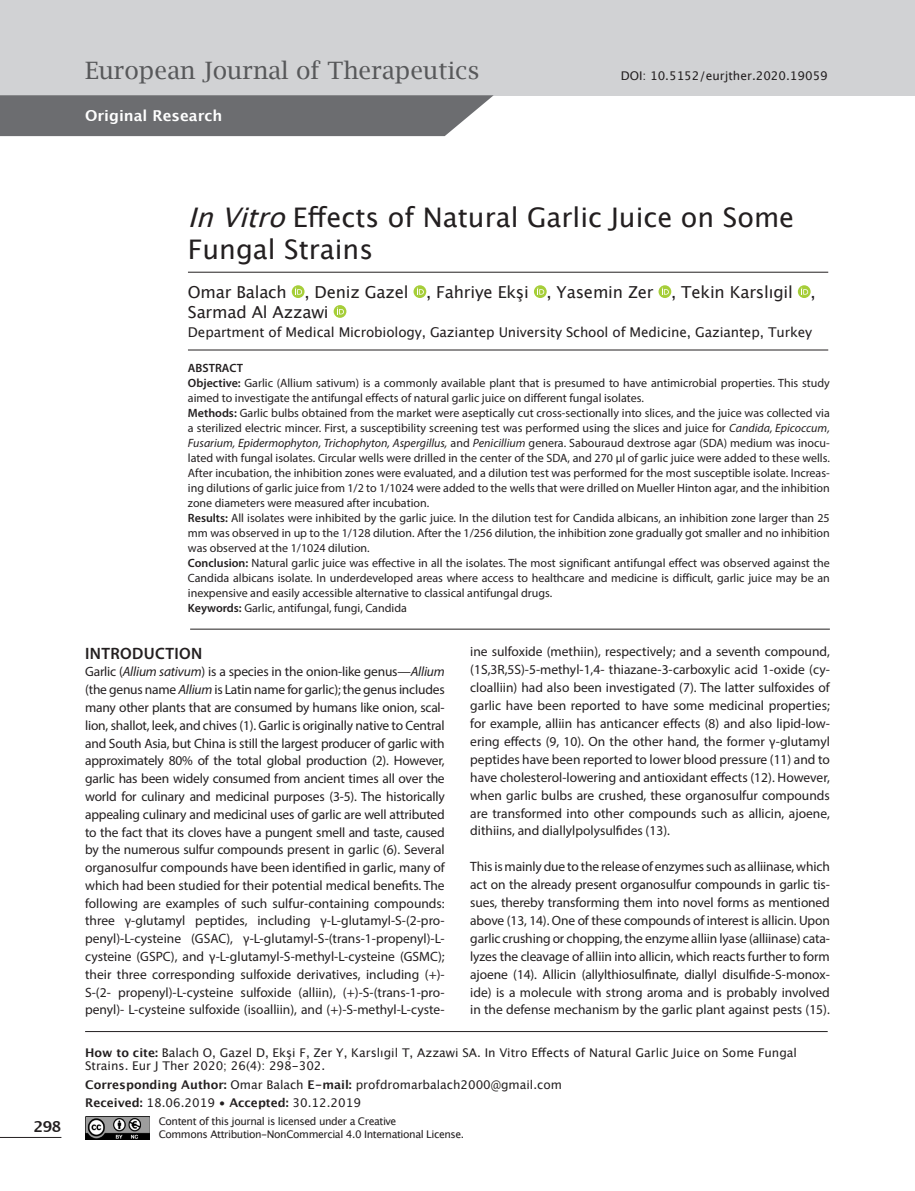
<style>
.page{position:relative;width:915px;height:1191px;background:#fff}
.page>*{position:absolute;margin:0;border:0;box-sizing:border-box;transform-origin:0 0}
.t1{font:27px/32.4px "Lucida Grande";color:#231f20}
.t2{font:24px "Lucida Bright";color:#57585a}
.t3{font:16.5px/19.8px "Lucida Grande";letter-spacing:-.01em;color:#231f20}
.t4{font:600 16.5px "Myriad Pro";letter-spacing:.02em;color:#231f20}
.t5{font:700 15px "Lucida Grande";color:#fff}
.t6{font:700 15px "Lucida Grande";color:#231f20}
.t7{font:13.5px/17.9px "Myriad Pro";color:#231f20;text-align:justify}
.t8{font:13.5px "Lucida Grande";letter-spacing:-.01em;color:#231f20}
.t9{font:12px/15px "Myriad Pro";color:#231f20;text-align:justify}
.t10{font:12px/13.5px "Lucida Grande";color:#231f20}
.t11{font:600 12px "Myriad Pro";color:#231f20}
.t12{font:10.5px/12.6px "Lucida Grande";letter-spacing:-.04em;color:#231f20}
.s1{font-style:italic}
.s2{font-weight:600}
.s3{font-weight:700}
</style>
<div class="page">
<div style="left:0;top:0;width:914px;height:95px;background:#d1d2d4"></div>
<div style="left:292px;top:285px;width:12px;height:13px;background:#a6ce39;border-radius:50%"></div>
<svg style="left:295px;top:288px;width:7px;height:7px"></svg>
<svg style="left:413px;top:285px;width:13px;height:13px"></svg>
<svg style="left:417px;top:288px;width:6px;height:7px"></svg>
<svg style="left:533px;top:285px;width:13px;height:13px"></svg>
<svg style="left:537px;top:288px;width:7px;height:7px"></svg>
<svg style="left:658px;top:285px;width:13px;height:13px"></svg>
<svg style="left:661px;top:288px;width:7px;height:7px"></svg>
<svg style="left:797px;top:285px;width:13px;height:13px"></svg>
<svg style="left:801px;top:288px;width:6px;height:7px"></svg>
<svg style="left:333px;top:305px;width:13px;height:13px"></svg>
<svg style="left:337px;top:307px;width:7px;height:7px"></svg>
<hr style="left:188px;top:272px;width:640px;height:1px;background:#231f20">
<hr style="left:188px;top:350px;width:640px;height:1px;background:#231f20">
<hr style="left:85px;top:1031px;width:742px;height:1px;background:#231f20">
<svg style="left:0;top:95px;width:493px;height:41px;background:#737477"></svg>
<hr style="left:0;top:1137px;width:61px;height:1px;background:#231f20">
<hr style="left:190px;top:629px;width:639px;height:1px;background:#231f20">
<img style="left:85px;top:1117px;width:65px;height:22px">
<p class="t2" style="left:85px;top:57px;width:395px">European Journal of Therapeutics</p>
<p class="t10" style="left:620px;top:69px;width:208px">DOI: 10.5152/eurjther.2020.19059</p>
<p class="t5" style="left:85px;top:103px;width:139px">Original Research</p>
<p class="t6" style="left:33px;top:1114px;width:29px">298</p>
<p class="t1" style="left:188px;top:201px;width:607px"><span class="s1">InVitro</span>Effects of Natural Garlic Juice on Some<br>Fungal Strains</p>
<p class="t3" style="left:188px;top:282px;width:629px">Omar Balach , Deniz Gazel , Fahriye Ekşi , Yasemin Zer , Tekin Karslıgil ,<br>Sarmad Al Azzawi</p>
<p class="t8" style="left:188px;top:324px;width:625px">Department of Medical Microbiology, Gaziantep University School of Medicine, Gaziantep, Turkey</p>
<p class="t11" style="left:188px;top:360px;width:56px">ABSTRACT</p>
<p class="t9" style="left:188px;top:375px;width:643px"><span class="s2">Objective:</span> Garlic (Allium sativum) is a commonly available plant that is presumed to have antimicrobial properties. This study aimed to investigate the antifungal effects of natural garlic juice on different fungal isolates.</p>
<p class="t9" style="left:188px;top:405px;width:643px"><span class="s2">Methods:</span> Garlic bulbs obtained from the market were aseptically cut cross-sectionally into slices, and the juice was collected via a sterilized electric mincer. First, a susceptibility screening test was performed using the slices and juice for <span class="s1">Candida, Epicoccum, Fusarium, Epidermophyton, Trichophyton, Aspergillus,</span> and <span class="s1">Penicillium</span> genera. Sabouraud dextrose agar (SDA) medium was inocu&shy;lated with fungal isolates. Circular wells were drilled in the center of the SDA, and 270 μl of garlic juice were added to these wells.<br>After incubation, the inhibition zones were evaluated, and a dilution test was performed for the most susceptible isolate. Increas&shy;ing dilutions of garlic juice from 1/2 to 1/1024 were added to the wells that were drilled on Mueller Hinton agar, and the inhibition zone diameters were measured after incubation.</p>
<p class="t9" style="left:188px;top:510px;width:643px"><span class="s2">Results:</span> All isolates were inhibited by the garlic juice. In the dilution test for Candida albicans, an inhibition zone larger than 25 mm was observed in up to the 1/128 dilution. After the 1/256 dilution, the inhibition zone gradually got smaller and no inhibition was observed at the 1/1024 dilution.</p>
<p class="t9" style="left:188px;top:555px;width:643px"><span class="s2">Conclusion:</span> Natural garlic juice was effective in all the isolates. The most significant antifungal effect was observed against the Candida albicans isolate. In underdeveloped areas where access to healthcare and medicine is difficult, garlic juice may be an inexpensive and easily accessible alternative to classical antifungal drugs.</p>
<p class="t9" style="left:188px;top:600px;width:220px"><span class="s2">Keywords:</span> Garlic, antifungal, fungi, Candida</p>
<p class="t4" style="left:85px;top:642px;width:118px">INTRODUCTION</p>
<p class="t7" style="left:85px;top:663px;width:361px">Garlic (<span class="s1">Allium sativum</span>) is a species in the onion-like genus—<span class="s1">Allium </span>(the genus name <span class="s1">Allium</span> is Latin name for garlic); the genus includes many other plants that are consumed by humans like onion, scal&shy;lion, shallot, leek, and chives (1). Garlic is originally native to Central and South Asia, but China is still the largest producer of garlic with approximately 80% of the total global production (2). However, garlic has been widely consumed from ancient times all over the world for culinary and medicinal purposes (3-5). The historically appealing culinary and medicinal uses of garlic are well attributed to the fact that its cloves have a pungent smell and taste, caused by the numerous sulfur compounds present in garlic (6). Several organosulfur compounds have been identified in garlic, many of which had been studied for their potential medical benefits. The following are examples of such sulfur-containing compounds: three γ-glutamyl peptides, including γ-L-glutamyl-S-(2-pro&shy;penyl)-L-cysteine (GSAC), γ-L-glutamyl-S-(trans-1-propenyl)-L&shy;cysteine (GSPC), and γ-L-glutamyl-S-methyl-L-cysteine (GSMC); their three corresponding sulfoxide derivatives, including (+)- S-(2- propenyl)-L-cysteine sulfoxide (alliin), (+)-S-(trans-1-pro&shy;penyl)- L-cysteine sulfoxide (isoalliin), and (+)-S-methyl-L-cyste-</p>
<p class="t7" style="left:470px;top:643px;width:361px">ine sulfoxide (methiin), respectively; and a seventh compound, (1S,3R,5S)-5-methyl-1,4- thiazane-3-carboxylic acid 1-oxide (cy&shy;cloalliin) had also been investigated (7). The latter sulfoxides of garlic have been reported to have some medicinal properties; for example, alliin has anticancer effects (8) and also lipid-low&shy;ering effects (9, 10). On the other hand, the former γ-glutamyl peptides have been reported to lower blood pressure (11) and to have cholesterol-lowering and antioxidant effects (12). However, when garlic bulbs are crushed, these organosulfur compounds are transformed into other compounds such as allicin, ajoene, dithiins, and diallylpolysulfides (13).</p>
<p class="t7" style="left:470px;top:857px;width:361px">This is mainly due to the release of enzymes such as alliinase, which act on the already present organosulfur compounds in garlic tis&shy;sues, thereby transforming them into novel forms as mentioned above (13, 14). One of these compounds of interest is allicin. Upon garlic crushing or chopping, the enzyme alliin lyase (alliinase) cata&shy;lyzes the cleavage of alliin into allicin, which reacts further to form ajoene (14). Allicin (allylthiosulfinate, diallyl disulfide-S-monox&shy;ide) is a molecule with strong aroma and is probably involved in the defense mechanism by the garlic plant against pests (15).</p>
<p class="t10" style="left:85px;top:1045px;width:713px"><span class="s3">How to cite:</span> Balach O, Gazel D, Ekşi F, Zer Y, Karslıgil T, Azzawi SA. In Vitro Effects of Natural Garlic Juice on Some Fungal<br>Strains. Eur J Ther 2020; 26(4): 298-302.</p>
<p class="t10" style="left:85px;top:1077px;width:478px"><span class="s3">Corresponding Author:</span> Omar Balach <span class="s3">E-mail:</span> profdromarbalach2000@gmail.com</p>
<p class="t10" style="left:85px;top:1096px;width:277px"><span class="s3">Received:</span> 18.06.2019 • <span class="s3">Accepted:</span> 30.12.2019</p>
<p class="t12" style="left:159px;top:1115px;width:307px">Content of this journal is licensed under a Creative<br>Commons Attribution-NonCommercial 4.0 International License.</p>
</div>
